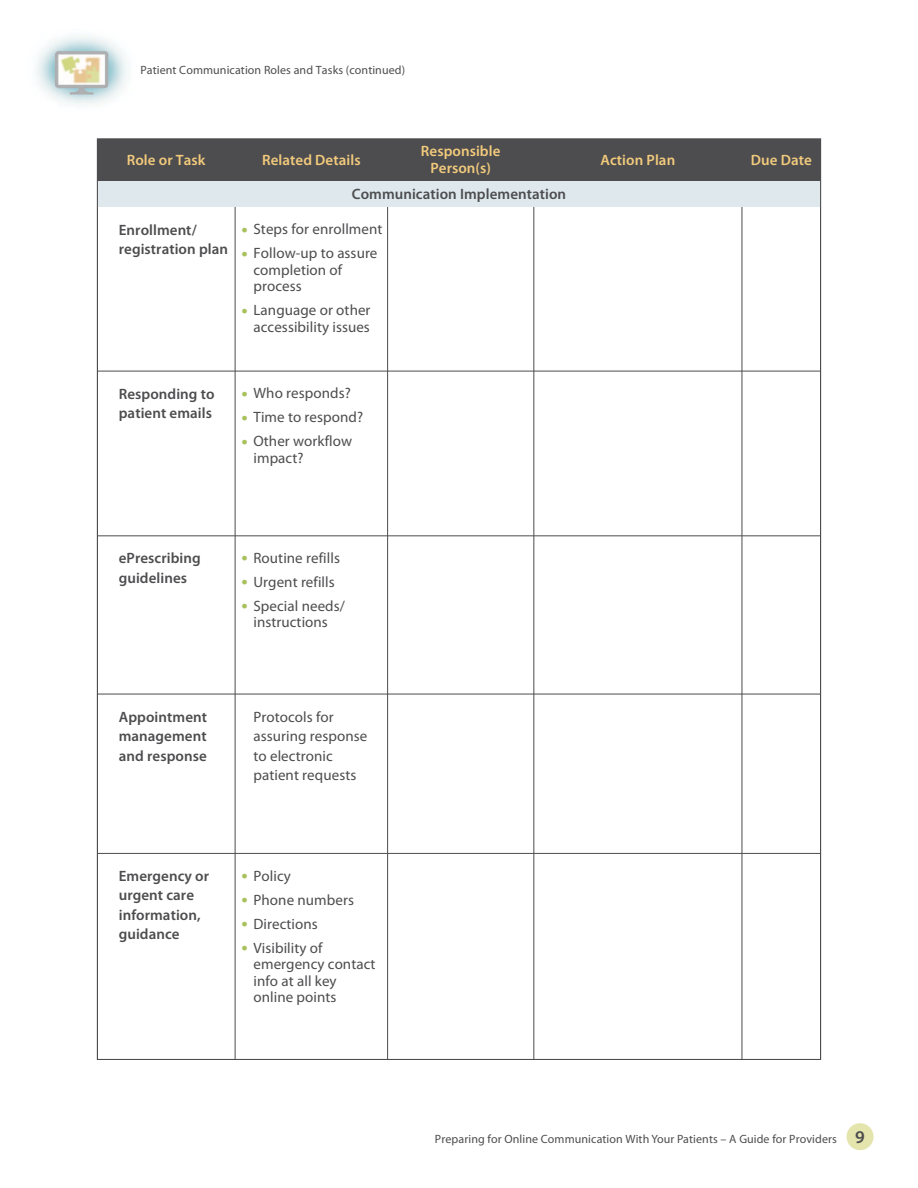
<style>
.page{position:relative;width:918px;height:1188px;background:#fff}
.page>*{position:absolute;margin:0;border:0;box-sizing:border-box;transform-origin:0 0}
.t1{font:600 18px "Myriad Pro";color:#4d4d4f}
.t2{font:15px/16.5px "Myriad Pro";letter-spacing:.005em;color:#4d4d4f}
.t3{font:600 15px/19.5px "Myriad Pro";letter-spacing:.005em;color:#4d4d4f}
.t4{font:600 15px/16.5px "Myriad Pro";letter-spacing:.005em;color:#f2ca7c;text-align:center}
.t5{font:12px "Myriad Pro";letter-spacing:.01em;color:#4d4d4f}
.s1{font-size:22.5px;color:#a7c15b}
</style>
<div class="page">
<div style="left:847px;top:1123px;width:27px;height:27px;background:#e3e5ad;border-radius:50%"></div>
<div style="left:97px;top:139px;width:724px;height:42px;background:#4d4d4f"></div>
<hr style="left:742px;top:181px;width:1px;height:879px;background:#4d4d4f">
<hr style="left:534px;top:181px;width:1px;height:879px;background:#4d4d4f">
<hr style="left:387px;top:181px;width:1px;height:879px;background:#4d4d4f">
<hr style="left:235px;top:181px;width:1px;height:879px;background:#4d4d4f">
<hr style="left:97px;top:371px;width:724px;height:1px;background:#4d4d4f">
<hr style="left:97px;top:853px;width:724px;height:1px;background:#4d4d4f">
<hr style="left:97px;top:536px;width:724px;height:1px;background:#4d4d4f">
<hr style="left:97px;top:694px;width:724px;height:1px;background:#4d4d4f">
<img style="left:36px;top:35px;width:91px;height:70px">
<div style="left:97px;top:181px;width:724px;height:26px;background:#dee8ed"></div>
<p class="t5" style="left:140px;top:62px;width:266px">Patient Communication Roles and Tasks (continued)</p>
<p class="t4" style="left:127px;top:151px;width:80px">Role or Task</p>
<p class="t4" style="left:262px;top:151px;width:100px">Related Details</p>
<p class="t4" style="left:421px;top:143px;width:81px">Responsible<br>Person(s)</p>
<p class="t4" style="left:601px;top:151px;width:76px">Action Plan</p>
<p class="t4" style="left:751px;top:151px;width:63px">Due Date</p>
<p class="t3" style="left:119px;top:219px;width:111px">Enrollment/ registration plan</p>
<p class="t3" style="left:352px;top:184px;width:216px">Communication Implementation</p>
<p class="t2" style="left:242px;top:221px;width:142px"><span class="s1">•</span> Steps for enrollment</p>
<p class="t2" style="left:254px;top:245px;width:126px;text-indent:-12px"><span class="s1">•</span> Follow-up to assure completion of process</p>
<p class="t2" style="left:242px;top:302px;width:130px;text-align:right"><span class="s1">•</span> Language or other accessibility issues</p>
<p class="t3" style="left:119px;top:383px;width:97px">Responding to patient emails</p>
<p class="t2" style="left:242px;top:385px;width:111px"><span class="s1">•</span> Who responds?</p>
<p class="t2" style="left:242px;top:409px;width:123px"><span class="s1">•</span> Time to respond?</p>
<p class="t2" style="left:254px;top:433px;width:100px;text-indent:-12px"><span class="s1">•</span> Other workflow impact?</p>
<p class="t3" style="left:119px;top:548px;width:83px">ePrescribing guidelines</p>
<p class="t3" style="left:119px;top:706px;width:90px;text-align:justify">Appointment management and response</p>
<p class="t2" style="left:242px;top:549px;width:100px"><span class="s1">•</span> Routine refills</p>
<p class="t2" style="left:242px;top:573px;width:95px"><span class="s1">•</span> Urgent refills</p>
<p class="t2" style="left:242px;top:597px;width:105px;text-align:center"><span class="s1">•</span> Special needs/ instructions</p>
<p class="t2" style="left:254px;top:707px;width:115px;line-height:19.5px">Protocols for assuring response to electronic patient requests</p>
<p class="t3" style="left:119px;top:866px;width:92px">Emergency or urgent care information, guidance</p>
<p class="t2" style="left:242px;top:867px;width:51px"><span class="s1">•</span> Policy</p>
<p class="t2" style="left:242px;top:891px;width:114px"><span class="s1">•</span> Phone numbers</p>
<p class="t2" style="left:242px;top:915px;width:78px"><span class="s1">•</span> Directions</p>
<p class="t2" style="left:254px;top:939px;width:123px;text-indent:-12px"><span class="s1">•</span> Visibility of emergency contact info at all key online points</p>
<p class="t5" style="left:435px;top:1131px;width:404px">Preparing for Online Communication With Your Patients – A Guide for Providers</p>
<p class="t1" style="left:855px;top:1125px;width:11px">9</p>
</div>
